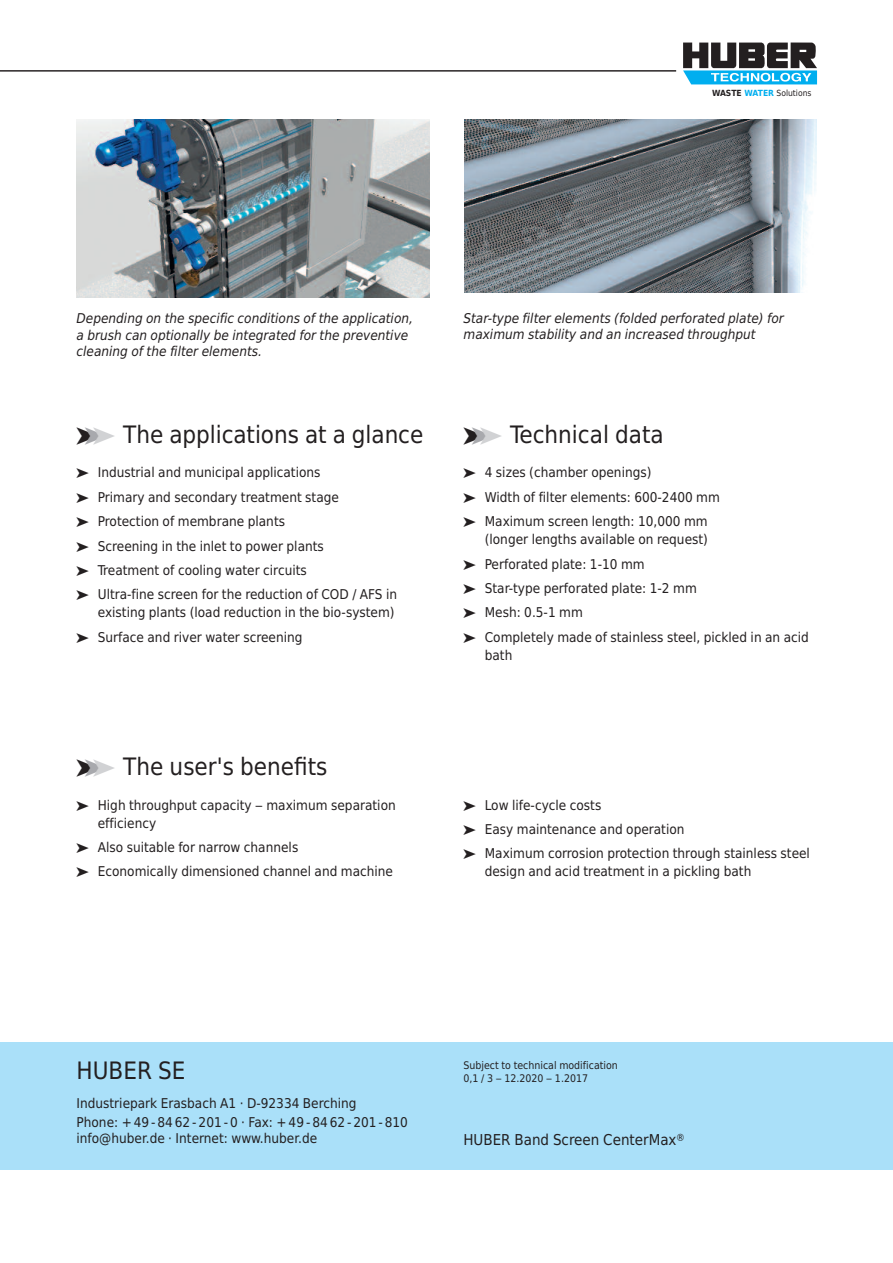
<style>
.page{position:relative;width:893px;height:1263px;background:#fff}
.page>*{position:absolute;margin:0;border:0;box-sizing:border-box;transform-origin:0 0}
.t1{font:24px "Huber Tec";color:#231f20}
.t2{font:15px "Huber Tec";color:#231f20}
.t3{font:13.5px/24.5px "Huber Tec";color:#231f20}
.t4{font:italic 13.5px/16.5px "Huber Tec";color:#231f20}
.t5{font:10.5px/13.5px "Huber Tec";color:#231f20}
.t6{font:8.55px "Huber Tec";color:#231f20}
.s1{font-weight:700}
.s2{font-weight:700;color:#00aeef}
.s3{color:#a8a9ad}
.s4{color:#d1d2d4}
</style>
<div class="page">
<svg style="left:683px;top:43px;width:134px;height:41px"></svg>
<hr style="left:0;top:71px;width:676px;height:1px;background:#231f20">
<div style="left:0;top:1042px;width:893px;height:127px;background:#aae0f9"></div>
<img style="left:465px;top:119px;width:351px;height:173px">
<img style="left:77px;top:119px;width:352px;height:179px">
<p class="t6" style="left:712px;top:86px;width:101px"><span class="s1">WASTE</span> <span class="s2">WATER</span> Solutions</p>
<p class="t4" style="left:77px;top:310px;width:338px">Depending on the specific conditions of the application, a brush can optionally be integrated for the preventive cleaning of the filter elements.</p>
<p class="t4" style="left:463px;top:310px;width:322px">Star-type filter elements (folded perforated plate) for maximum stability and an increased throughput</p>
<h1 class="t1" style="left:77px;top:421px;width:348px">➤<span class="s3">➤</span><span class="s4">➤</span> The applications at a glance</h1>
<p class="t3" style="left:77px;top:460px;width:322px">➤ Industrial and municipal applications<br>➤ Primary and secondary treatment stage<br>➤ Protection of membrane plants<br>➤ Screening in the inlet to power plants<br>➤ Treatment of cooling water circuits<br>➤ Ultra-fine screen for the reduction of COD / AFS in</p>
<p class="t3" style="left:77px;top:600px;width:320px;text-indent:21px">existing plants (load reduction in the bio-system) ➤ Surface and river water screening</p>
<h1 class="t1" style="left:77px;top:753px;width:252px">➤<span class="s3">➤</span><span class="s4">➤</span> The user's benefits</h1>
<p class="t3" style="left:98px;top:796px;width:299px;line-height:18px;text-indent:-21px">➤ High throughput capacity – maximum separation efficiency</p>
<p class="t3" style="left:77px;top:835px;width:318px">➤ Also suitable for narrow channels<br>➤ Economically dimensioned channel and machine</p>
<h1 class="t1" style="left:463px;top:421px;width:202px">➤<span class="s3">➤</span><span class="s4">➤</span> Technical data</h1>
<p class="t3" style="left:463px;top:460px;width:258px">➤ 4 sizes (chamber openings)<br>➤ Width of filter elements: 600-2400 mm ➤ Maximum screen length: 10,000 mm</p>
<p class="t3" style="left:463px;top:527px;width:347px;text-indent:21px">(longer lengths available on request)<br>➤ Perforated plate: 1-10 mm<br>➤ Star-type perforated plate: 1-2 mm<br>➤ Mesh: 0.5-1 mm<br>➤ Completely made of stainless steel, pickled in an acid</p>
<p class="t3" style="left:485px;top:643px;width:29px">bath</p>
<p class="t3" style="left:463px;top:793px;width:348px">➤ Low life-cycle costs<br>➤ Easy maintenance and operation<br>➤ Maximum corrosion protection through stainless steel</p>
<p class="t3" style="left:485px;top:860px;width:268px">design and acid treatment in a pickling bath</p>
<h1 class="t1" style="left:77px;top:1057px;width:111px">HUBER SE</h1>
<p class="t3" style="left:77px;top:1093px;width:333px;line-height:19.5px">Industriepark Erasbach A1 · D-92334 Berching<br>Phone: +49-8462-201-0 · Fax: +49-8462-201-810</p>
<p class="t3" style="left:77px;top:1126px;width:242px">info@huber.de · Internet: www.huber.de</p>
<p class="t5" style="left:463px;top:1058px;width:156px">Subject to technical modification<br>0,1 / 3 – 12.2020 – 1.2017</p>
<p class="t2" style="left:463px;top:1131px;width:223px">HUBER Band Screen CenterMax®</p>
</div>
